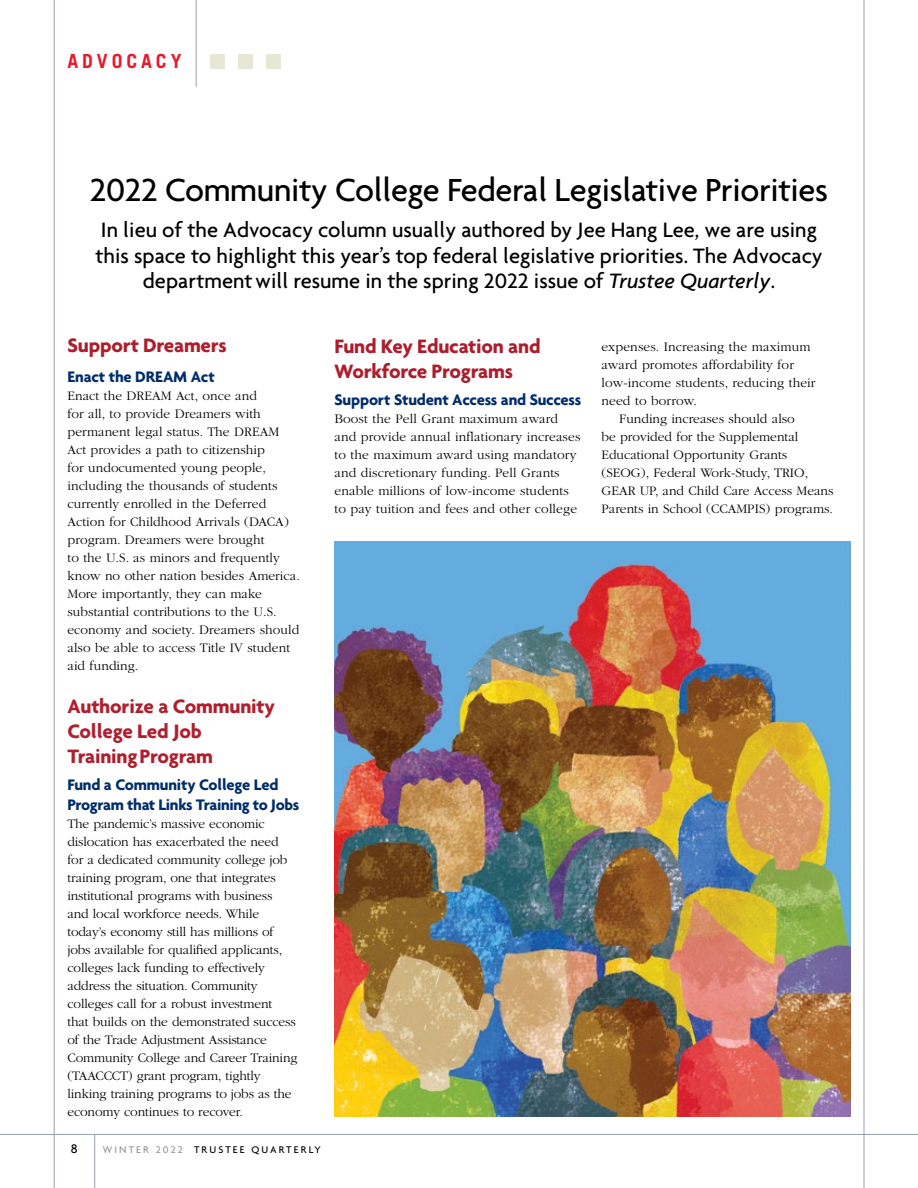
<style>
.page{position:relative;width:918px;height:1188px;background:#fff}
.page>*{position:absolute;margin:0;border:0;box-sizing:border-box;transform-origin:0 0}
.t1{font:500 34.5px "Agenda";letter-spacing:-.01em;color:#000}
.t2{font:500 22.5px/25.5px "Agenda";color:#000;text-align:center}
.t3{font:700 21px/25.2px "Agenda";letter-spacing:-.01em;color:#ac1e2d}
.t4{font:700 21px/25.2px "Agenda";letter-spacing:-.01em;color:#b01f2e}
.t5{font:700 19.5px "Trade Gothic LT Std";letter-spacing:.2em;color:#e41d2e}
.t6{font:700 16.5px/19.8px "Agenda";letter-spacing:-.01em;color:#002d6a}
.t7{font:300 13.5px/18px "ITC Garamond Std";color:#000}
.t8{font:500 13.5px "Agenda";color:#000}
.t9{font:500 10.5px "Agenda";letter-spacing:.2em;color:#000}
.s1{font-style:italic}
.s2{color:#939598}
</style>
<div class="page">
<div style="left:239px;top:54px;width:14px;height:15px;background:#e7e7d6"></div>
<div style="left:210px;top:54px;width:15px;height:15px;background:#e7e7d6"></div>
<div style="left:267px;top:54px;width:14px;height:15px;background:#e7e7d6"></div>
<img style="left:335px;top:542px;width:515px;height:574px">
<hr style="left:864px;top:0;width:1px;height:1188px;background:#999fa8">
<hr style="left:0;top:1134px;width:918px;height:1px;background:#999fa8">
<hr style="left:94px;top:1134px;width:1px;height:54px;background:#999fa8">
<hr style="left:196px;top:0;width:1px;height:87px;background:#999fa8">
<hr style="left:54px;top:0;width:1px;height:1188px;background:#999fa8">
<h3 class="t5" style="left:68px;top:49px;width:116px">ADVOCACY</h3>
<h1 class="t1" style="left:90px;top:169px;width:740px">2022 Community College Federal Legislative Priorities</h1>
<h2 class="t2" style="left:95px;top:217px;width:729px">In lieu of the Advocacy column usually authored by Jee Hang Lee, we are using this space to highlight this year’s top federal legislative priorities. The Advocacy department will resume in the spring 2022 issue of <span class="s1">Trustee Quarterly</span>.</h2>
<h3 class="t3" style="left:68px;top:332px;width:161px">Support Dreamers</h3>
<p class="t6" style="left:68px;top:366px;width:149px">Enact the DREAM Act</p>
<p class="t7" style="left:68px;top:387px;width:234px">Enact the DREAM Act, once and<br>for all, to provide Dreamers with permanent legal status. The DREAM Act provides a path to citizenship<br>for undocumented young people, including the thousands of students currently enrolled in the Deferred Action for Childhood Arrivals (DACA) program. Dreamers were brought<br>to the U.S. as minors and frequently know no other nation besides America.<br>More importantly, they can make substantial contributions to the U.S. economy and society. Dreamers should also be able to access Title IV student aid funding.</p>
<h3 class="t4" style="left:68px;top:693px;width:209px">Authorize a Community<br>College Led Job<br>Training Program</h3>
<p class="t6" style="left:68px;top:774px;width:233px">Fund a Community College Led<br>Program that Links Training to Jobs</p>
<p class="t7" style="left:68px;top:815px;width:231px">The pandemic’s massive economic dislocation has exacerbated the need for a dedicated community college job training program, one that integrates institutional programs with business<br>and local workforce needs. While today’s economy still has millions of jobs available for qualified applicants, colleges lack funding to effectively address the situation. Community colleges call for a robust investment<br>that builds on the demonstrated success of the Trade Adjustment Assistance Community College and Career Training (TAACCCT) grant program, tightly linking training programs to jobs as the economy continues to recover.</p>
<p class="t8" style="left:71px;top:1140px;width:8px">8</p>
<p class="t9" style="left:103px;top:1143px;width:220px"><span class="s2">WINTER 2022</span> TRUSTEE QUARTERLY</p>
<h3 class="t3" style="left:334px;top:333px;width:208px">Fund Key Education and<br>Workforce Programs</h3>
<p class="t6" style="left:334px;top:389px;width:248px">Support Student Access and Success</p>
<p class="t7" style="left:334px;top:410px;width:247px">Boost the Pell Grant maximum award and provide annual inflationary increases to the maximum award using mandatory and discretionary funding. Pell Grants enable millions of low-income students to pay tuition and fees and other college</p>
<p class="t7" style="left:602px;top:338px;width:210px">expenses. Increasing the maximum</p>
<p class="t7" style="left:602px;top:356px;width:194px">award promotes affordability for</p>
<p class="t7" style="left:602px;top:374px;width:216px">low-income students, reducing their</p>
<p class="t7" style="left:602px;top:392px;width:97px">need to borrow.</p>
<p class="t7" style="left:619px;top:410px;width:177px">Funding increases should also</p>
<p class="t7" style="left:602px;top:428px;width:198px">be provided for the Supplemental</p>
<p class="t7" style="left:602px;top:446px;width:187px">Educational Opportunity Grants</p>
<p class="t7" style="left:602px;top:464px;width:208px">(SEOG), Federal Work-Study, TRIO,</p>
<p class="t7" style="left:602px;top:482px;width:234px">GEAR UP, and Child Care Access Means</p>
<p class="t7" style="left:602px;top:500px;width:233px">Parents in School (CCAMPIS) programs.</p>
</div>
